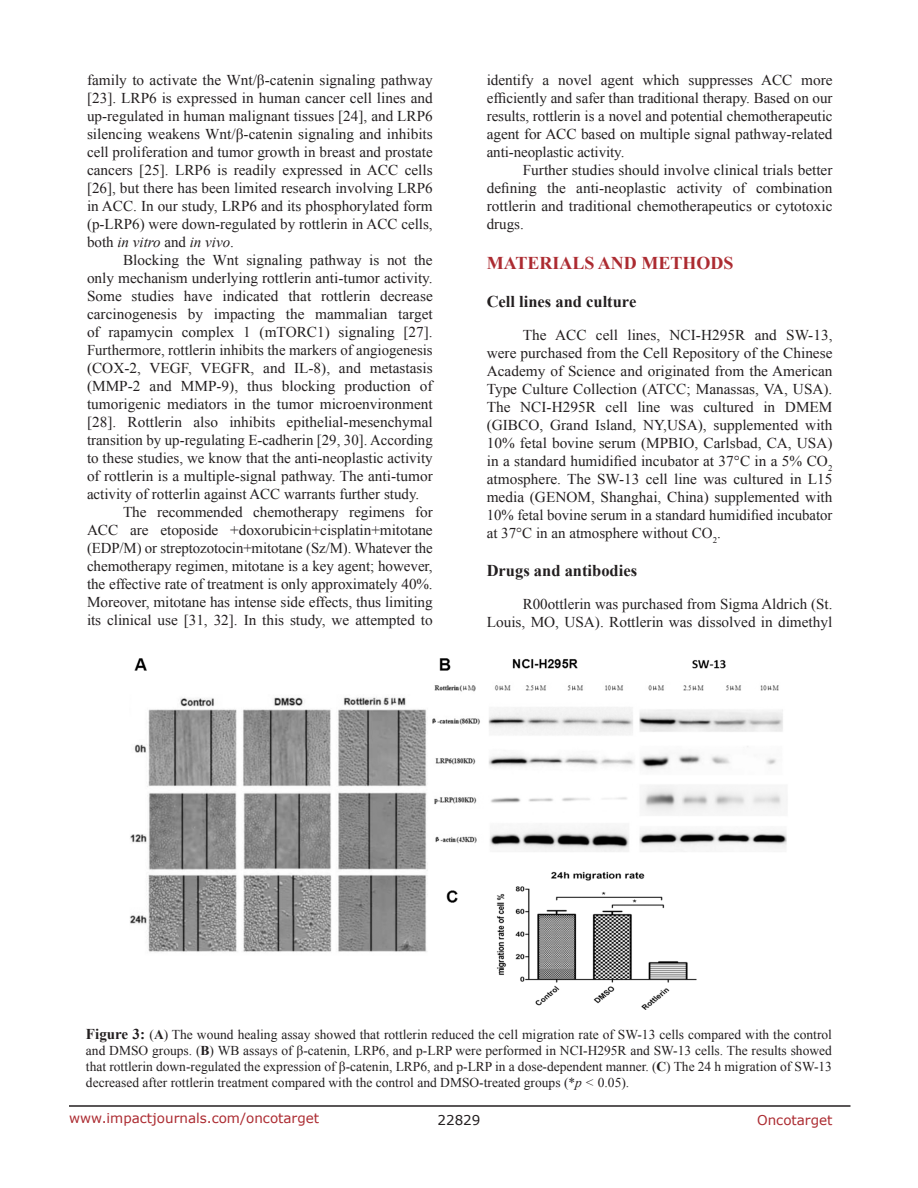
<style>
.page{position:relative;width:918px;height:1188px;background:#fff}
.page>*{position:absolute;margin:0;border:0;box-sizing:border-box;transform-origin:0 0}
.Heading{font:700 18px "Times New Roman";color:#ac2b31}
.SubHeading{font:700 16.5px "Times New Roman";color:#231f20}
.SubHeading_middle{font:700 16.5px "Times New Roman";color:#231f20}
.BodyText{font:15px/18px "Times New Roman";color:#231f20;text-align:justify}
.FigureText{font:13.5px/16.2px "Times New Roman";color:#231f20;text-align:justify}
.t1{font:13.5px "Verdana";color:#ac2b31}
.t2{font:13.5px "Verdana";color:#231f20}
.s1{font-style:italic}
.s2{font-weight:700;font-size:15px}
.s3{font-weight:700}
</style>
<div class="page">
<hr style="left:69px;top:1105px;width:781px;height:2px;background:#231f20">
<img style="left:130px;top:658px;width:657px;height:352px">
<p class="BodyText" style="left:87px;top:71px;width:347px">family to activate the Wnt/β-catenin signaling pathway [23]. LRP6 is expressed in human cancer cell lines and up-regulated in human malignant tissues [24], and LRP6 silencing weakens Wnt/β-catenin signaling and inhibits cell proliferation and tumor growth in breast and prostate cancers [25]. LRP6 is readily expressed in ACC cells [26], but there has been limited research involving LRP6 in ACC. In our study, LRP6 and its phosphorylated form (p-LRP6) were down-regulated by rottlerin in ACC cells, both <span class="s1">in vitro</span> and <span class="s1">in vivo</span>.</p>
<p class="BodyText" style="left:87px;top:251px;width:347px;text-indent:36px">Blocking the Wnt signaling pathway is not the only mechanism underlying rottlerin anti-tumor activity.<br>Some studies have indicated that rottlerin decrease carcinogenesis by impacting the mammalian target of rapamycin complex 1 (mTORC1) signaling [27].<br>Furthermore, rottlerin inhibits the markers of angiogenesis (COX-2, VEGF, VEGFR, and IL-8), and metastasis (MMP-2 and MMP-9), thus blocking production of tumorigenic mediators in the tumor microenvironment [28]. Rottlerin also inhibits epithelial-mesenchymal transition by up-regulating E-cadherin [29, 30]. According to these studies, we know that the anti-neoplastic activity of rottlerin is a multiple-signal pathway. The anti-tumor activity of rotterlin against ACC warrants further study.</p>
<p class="BodyText" style="left:87px;top:503px;width:347px;text-indent:36px">The recommended chemotherapy regimens for ACC are etoposide +doxorubicin+cisplatin+mitotane (EDP/M) or streptozotocin+mitotane (Sz/M). Whatever the chemotherapy regimen, mitotane is a key agent; however, the effective rate of treatment is only approximately 40%.<br>Moreover, mitotane has intense side effects, thus limiting its clinical use [31, 32]. In this study, we attempted to</p>
<p class="BodyText" style="left:487px;top:71px;width:347px">identify a novel agent which suppresses ACC more efficiently and safer than traditional therapy. Based on our results, rottlerin is a novel and potential chemotherapeutic agent for ACC based on multiple signal pathway-related anti-neoplastic activity.</p>
<p class="BodyText" style="left:487px;top:161px;width:347px;text-indent:36px">Further studies should involve clinical trials better defining the anti-neoplastic activity of combination rottlerin and traditional chemotherapeutics or cytotoxic drugs.</p>
<p class="Heading" style="left:487px;top:251px;width:248px">MATERIALS AND METHODS</p>
<p class="SubHeading" style="left:487px;top:290px;width:151px">Cell lines and culture</p>
<p class="BodyText" style="left:487px;top:326px;width:347px;text-indent:36px">The ACC cell lines, NCI-H295R and SW-13, were purchased from the Cell Repository of the Chinese Academy of Science and originated from the American Type Culture Collection (ATCC; Manassas, VA, USA).<br>The NCI-H295R cell line was cultured in DMEM (GIBCO, Grand Island, NY,USA), supplemented with 10% fetal bovine serum (MPBIO, Carlsbad, CA, USA) in a standard humidified incubator at 37°C in a 5% CO<sub>2 </sub>atmosphere. The SW-13 cell line was cultured in L15 media (GENOM, Shanghai, China) supplemented with 10% fetal bovine serum in a standard humidified incubator at 37°C in an atmosphere without CO<sub>2</sub>.</p>
<p class="SubHeading_middle" style="left:487px;top:559px;width:152px">Drugs and antibodies</p>
<p class="BodyText" style="left:487px;top:594px;width:347px;text-align:right">R00ottlerin was purchased from Sigma Aldrich (St.<br>Louis, MO, USA). Rottlerin was dissolved in dimethyl</p>
<p class="FigureText" style="left:86px;top:1026px;width:748px"><span class="s2">Figure 3:</span> (<span class="s3">A</span>) The wound healing assay showed that rottlerin reduced the cell migration rate of SW-13 cells compared with the control and DMSO groups. (<span class="s3">B</span>) WB assays of β-catenin, LRP6, and p-LRP were performed in NCI-H295R and SW-13 cells. The results showed that rottlerin down-regulated the expression of β-catenin, LRP6, and p-LRP in a dose-dependent manner. (<span class="s3">C</span>) The 24 h migration of SW-13 decreased after rottlerin treatment compared with the control and DMSO-treated groups (*<span class="s1">p &lt;</span> 0.05).</p>
<p class="t1" style="left:69px;top:1109px;width:252px">www.impactjournals.com/oncotarget</p>
<p class="t2" style="left:438px;top:1111px;width:44px">22829</p>
<p class="t1" style="left:757px;top:1111px;width:77px">Oncotarget</p>
</div>
